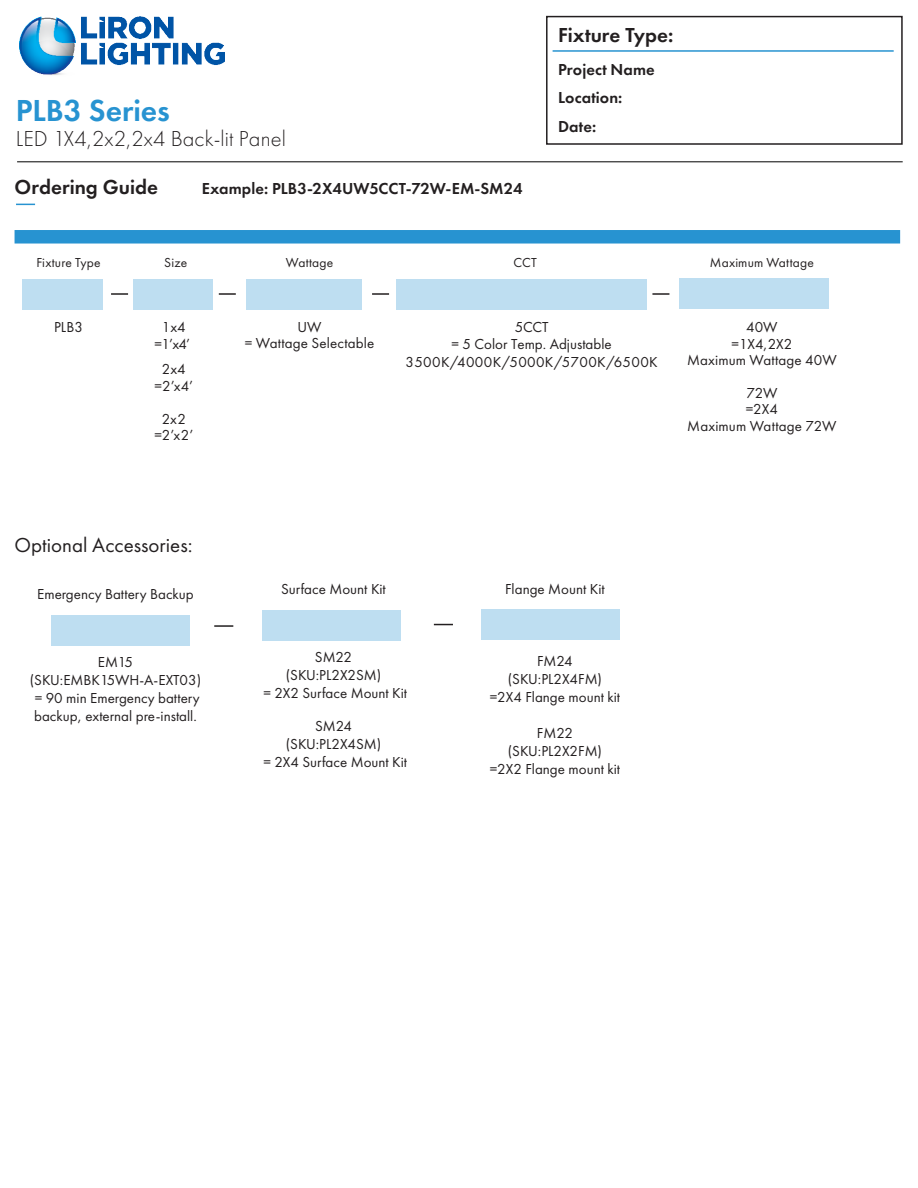
<style>
.page{position:relative;width:918px;height:1188px;background:#fff}
.page>*{position:absolute;margin:0;border:0;box-sizing:border-box;transform-origin:0 0}
.t1{font:600 31.5px "Futura PT";color:#2793d1}
.t2{font:300 22.5px "Futura PT";letter-spacing:.005em;color:#231f20}
.t3{font:600 21px "Futura PT";color:#231f20}
.t4{font:21px "Futura PT";color:#231f20}
.t5{font:600 16.5px/28.5px "Futura PT";letter-spacing:.005em;color:#231f20}
.Specs_Info_Middle{font:15px/16.5px "Futura PT";color:#231f20;text-align:center}
.Specs_Info_Middle-2{font:15px/17.4px "Futura PT";letter-spacing:.025em;color:#231f20;text-align:center}
.t6{font:13.5px "Futura PT";letter-spacing:.015em;color:#231f20}
</style>
<div class="page">
<div style="left:546px;top:16px;width:357px;height:129px;border:2px solid #231f20"></div>
<hr style="left:553px;top:50px;width:341px;height:2px;background:#2793d1">
<img style="left:19px;top:16px;width:206px;height:59px">
<hr style="left:17px;top:162px;width:886px;height:1px;background:#000">
<div style="left:22px;top:279px;width:80px;height:30px;background:#bedef1"></div>
<div style="left:133px;top:279px;width:79px;height:30px;background:#bedef1"></div>
<div style="left:246px;top:279px;width:116px;height:30px;background:#bedef1"></div>
<div style="left:397px;top:279px;width:250px;height:30px;background:#bedef1"></div>
<div style="left:680px;top:278px;width:149px;height:31px;background:#bedef1"></div>
<svg style="left:219px;top:293px;width:17px;height:2px"></svg>
<svg style="left:372px;top:293px;width:17px;height:2px"></svg>
<svg style="left:652px;top:293px;width:17px;height:2px"></svg>
<svg style="left:111px;top:293px;width:17px;height:2px"></svg>
<div style="left:15px;top:230px;width:885px;height:14px;background:#2793d1"></div>
<svg style="left:16px;top:204px;width:19px;height:1px"></svg>
<div style="left:51px;top:615px;width:139px;height:31px;background:#bedef1"></div>
<svg style="left:214px;top:625px;width:19px;height:2px"></svg>
<div style="left:262px;top:610px;width:139px;height:31px;background:#bedef1"></div>
<div style="left:481px;top:609px;width:138px;height:31px;background:#bedef1"></div>
<svg style="left:434px;top:624px;width:19px;height:1px"></svg>
<p class="t1" style="left:16px;top:90px;width:156px">PLB3 Series</p>
<p class="t2" style="left:16px;top:126px;width:272px">LED 1X4,2x2,2x4 Back-lit Panel</p>
<p class="t3" style="left:15px;top:174px;width:145px">Ordering Guide</p>
<p class="t5" style="left:202px;top:174px;width:322px">Example: PLB3-2X4UW5CCT-72W-EM-SM24</p>
<h3 class="t3" style="left:558px;top:21px;width:117px">Fixture Type:</h3>
<p class="t5" style="left:558px;top:55px;width:98px">Project Name<br>Location:<br>Date:</p>
<p class="t6" style="left:36px;top:255px;width:66px">Fixture Type</p>
<p class="t6" style="left:164px;top:255px;width:25px">Size</p>
<p class="t6" style="left:286px;top:255px;width:49px">Wattage</p>
<p class="t6" style="left:513px;top:255px;width:25px">CCT</p>
<p class="t6" style="left:710px;top:255px;width:105px">Maximum Wattage</p>
<p class="Specs_Info_Middle" style="left:54px;top:319px;width:30px">PLB3</p>
<p class="Specs_Info_Middle" style="left:155px;top:319px;width:37px">1x4 =1’x4’</p>
<p class="Specs_Info_Middle" style="left:162px;top:361px;width:25px">2x4</p>
<p class="Specs_Info_Middle" style="left:155px;top:377px;width:40px">=2’x4’</p>
<p class="Specs_Info_Middle" style="left:162px;top:410px;width:26px">2x2</p>
<p class="Specs_Info_Middle" style="left:154px;top:427px;width:41px">=2’x2’</p>
<p class="t4" style="left:15px;top:532px;width:179px">Optional Accessories:</p>
<p class="Specs_Info_Middle" style="left:37px;top:586px;width:158px">Emergency Battery Backup</p>
<p class="Specs_Info_Middle" style="left:98px;top:654px;width:37px">EM15</p>
<p class="Specs_Info_Middle" style="left:30px;top:672px;width:173px">(SKU:EMBK15WH-A-EXT03)</p>
<p class="Specs_Info_Middle" style="left:34px;top:689px;width:167px;line-height:18px;text-align:left">= 90 min Emergency battery backup, external pre-install.</p>
<p class="Specs_Info_Middle" style="left:297px;top:319px;width:26px">UW</p>
<p class="Specs_Info_Middle" style="left:245px;top:335px;width:131px">= Wattage Selectable</p>
<p class="Specs_Info_Middle-2" style="left:406px;top:318px;width:254px">5CCT<br>= 5 Color Temp. Adjustable<br>3500K/4000K/5000K/5700K/6500K</p>
<p class="Specs_Info_Middle" style="left:687px;top:319px;width:151px">40W<br>=1X4,2X2<br>Maximum Wattage 40W</p>
<p class="Specs_Info_Middle" style="left:687px;top:385px;width:151px">72W<br>=2X4<br>Maximum Wattage 72W</p>
<p class="Specs_Info_Middle" style="left:281px;top:581px;width:106px">Surface Mount Kit</p>
<p class="Specs_Info_Middle" style="left:505px;top:581px;width:101px">Flange Mount Kit</p>
<p class="Specs_Info_Middle" style="left:315px;top:649px;width:39px">SM22</p>
<p class="Specs_Info_Middle" style="left:286px;top:667px;width:97px">(SKU:PL2X2SM)</p>
<p class="Specs_Info_Middle" style="left:263px;top:685px;width:145px">= 2X2 Surface Mount Kit</p>
<p class="Specs_Info_Middle" style="left:315px;top:717px;width:39px">SM24</p>
<p class="Specs_Info_Middle" style="left:286px;top:735px;width:97px">(SKU:PL2X4SM)</p>
<p class="Specs_Info_Middle" style="left:263px;top:753px;width:145px">= 2X4 Surface Mount Kit</p>
<p class="Specs_Info_Middle" style="left:537px;top:653px;width:37px">FM24</p>
<p class="Specs_Info_Middle" style="left:508px;top:671px;width:96px">(SKU:PL2X4FM)</p>
<p class="Specs_Info_Middle" style="left:490px;top:689px;width:132px">=2X4 Flange mount kit</p>
<p class="Specs_Info_Middle" style="left:537px;top:725px;width:37px">FM22</p>
<p class="Specs_Info_Middle" style="left:508px;top:743px;width:96px">(SKU:PL2X2FM)</p>
<p class="Specs_Info_Middle" style="left:490px;top:761px;width:132px">=2X2 Flange mount kit</p>
</div>
